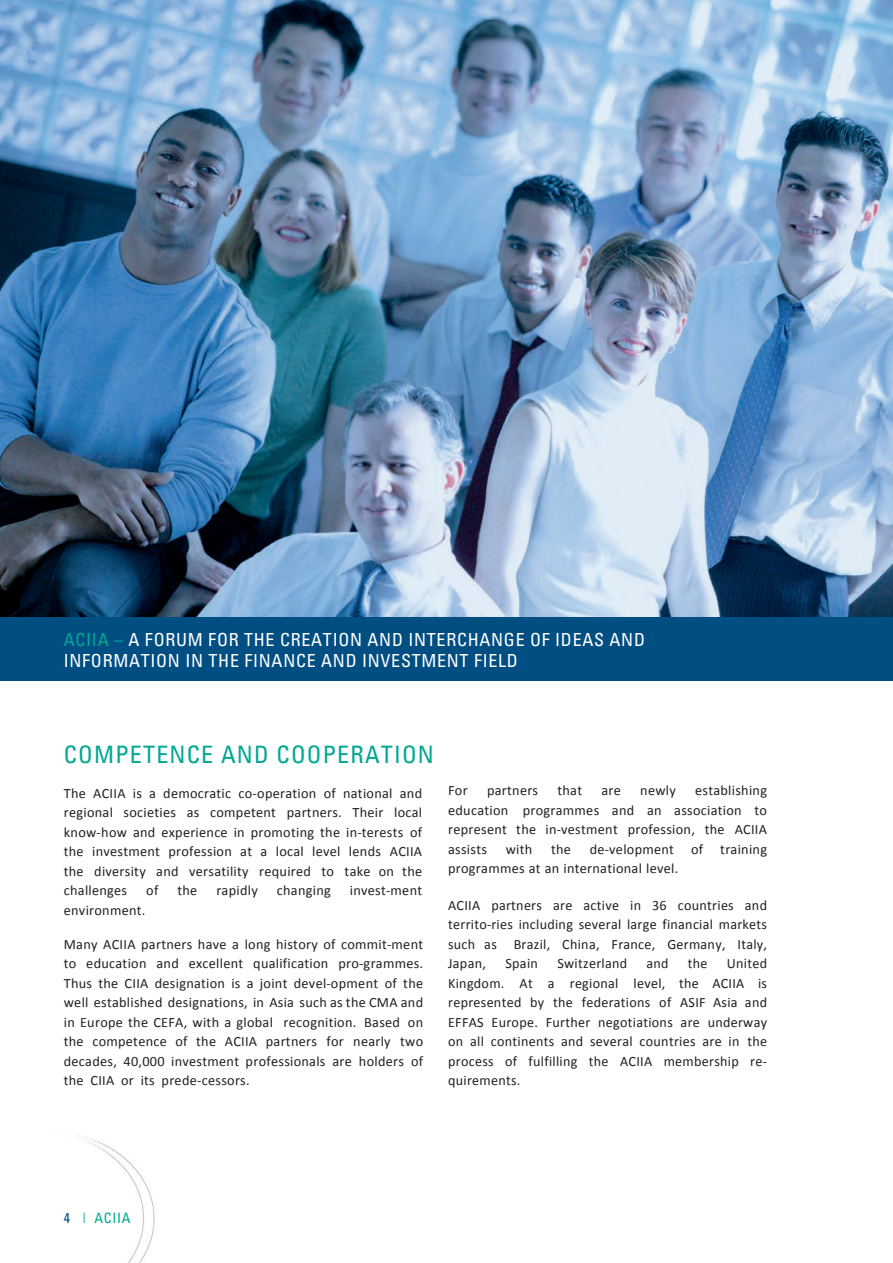
<style>
.page{position:relative;width:893px;height:1263px;background:#fff}
.page>*{position:absolute;margin:0;border:0;box-sizing:border-box;transform-origin:0 0}
.t1{font:condensed 24px "Univers";letter-spacing:.05em;color:#00a894}
.t2{font:condensed 18px/21.6px "Univers";letter-spacing:.04em;color:#fff}
.t3{font:14.25px/19.5px "Calibri";letter-spacing:.02em;color:#231f20;text-align:justify}
.t4{font:condensed 14.25px "Univers";letter-spacing:.05em;color:#00a894}
.s1{color:#00a894}
.s2{color:#004e82}
</style>
<div class="page">
<img style="left:0;top:0;width:893px;height:617px">
<img style="left:84px;top:1137px;width:71px;height:126px">
<div style="left:0;top:617px;width:893px;height:63px;background:#004e82"></div>
<p class="t2" style="left:64px;top:628px;width:405px"><span class="s1">ACIIA –</span> A FORUM FOR TH E CREATI ON AND I NTERCHA</p>
<p class="t2" style="left:64px;top:628px;width:583px;text-indent:427px">NGE OF IDEAS AND<br>I NFORMATI ON I N TH E FI NANCE AND I NVESTMENT FI ELD</p>
<h1 class="t1" style="left:64px;top:740px;width:372px">COMPETENCE AND COOPERATI ON</h1>
<p class="t3" style="left:64px;top:783px;width:360px">The ACIIA is a democratic co-operation of national and regional societies as competent partners. Their local know-how and experience in promoting the in-terests of the investment profession at a local level lends ACIIA the diversity and versatility required to take on the challenges</p>
<p class="t3" style="left:146px;top:881px;width:14px">of</p>
<p class="t3" style="left:177px;top:881px;width:21px">the</p>
<p class="t3" style="left:216px;top:881px;width:43px">rapidly</p>
<p class="t3" style="left:277px;top:881px;width:55px">changing</p>
<p class="t3" style="left:350px;top:881px;width:74px">invest-ment</p>
<p class="t3" style="left:64px;top:900px;width:83px">environment.</p>
<p class="t3" style="left:64px;top:934px;width:361px">Many ACIIA partners have a long history of commit-ment to education and excellent qualification pro-grammes.<br>Thus the CIIA designation is a joint devel-opment of the well established designations, in Asia such as the CMA and in Europe the CEFA, with a global recognition. Based on the competence of the ACIIA partners for nearly two decades, 40,000 investment professionals are holders of the CIIA or its prede-cessors.</p>
<p class="t3" style="left:448px;top:781px;width:320px;text-indent:247px">establishing education programmes and an association to represent the in-vestment profession, the ACIIA assists</p>
<p class="t3" style="left:448px;top:781px;width:21px">For</p>
<p class="t3" style="left:487px;top:781px;width:53px">partners</p>
<p class="t3" style="left:557px;top:781px;width:26px">that</p>
<p class="t3" style="left:601px;top:781px;width:21px">are</p>
<p class="t3" style="left:640px;top:781px;width:37px">newly</p>
<p class="t3" style="left:448px;top:839px;width:320px;text-indent:142px">de-velopment of training programmes at an international level.</p>
<p class="t3" style="left:448px;top:895px;width:320px">ACIIA partners are active in 36 countries and territo-ries including several large financial markets such as Brazil, China, France, Germany, Italy, Japan,</p>
<p class="t3" style="left:506px;top:839px;width:28px">with</p>
<p class="t3" style="left:551px;top:839px;width:21px">the</p>
<p class="t3" style="left:505px;top:953px;width:34px">Spain</p>
<p class="t3" style="left:557px;top:953px;width:71px">Switzerland</p>
<p class="t3" style="left:646px;top:953px;width:24px">and</p>
<p class="t3" style="left:688px;top:953px;width:21px">the</p>
<p class="t3" style="left:448px;top:953px;width:320px;text-indent:279px">United Kingdom. At a regional level, the ACIIA is represented by the federations of ASIF Asia and EFFAS Europe. Further negotiations are underway on all continents and several countries are in the process of fulfilling the ACIIA membership re&shy;quirements.</p>
<p class="t4" style="left:64px;top:1209px;width:68px"><span class="s2">4</span> | ACIIA</p>
</div>
